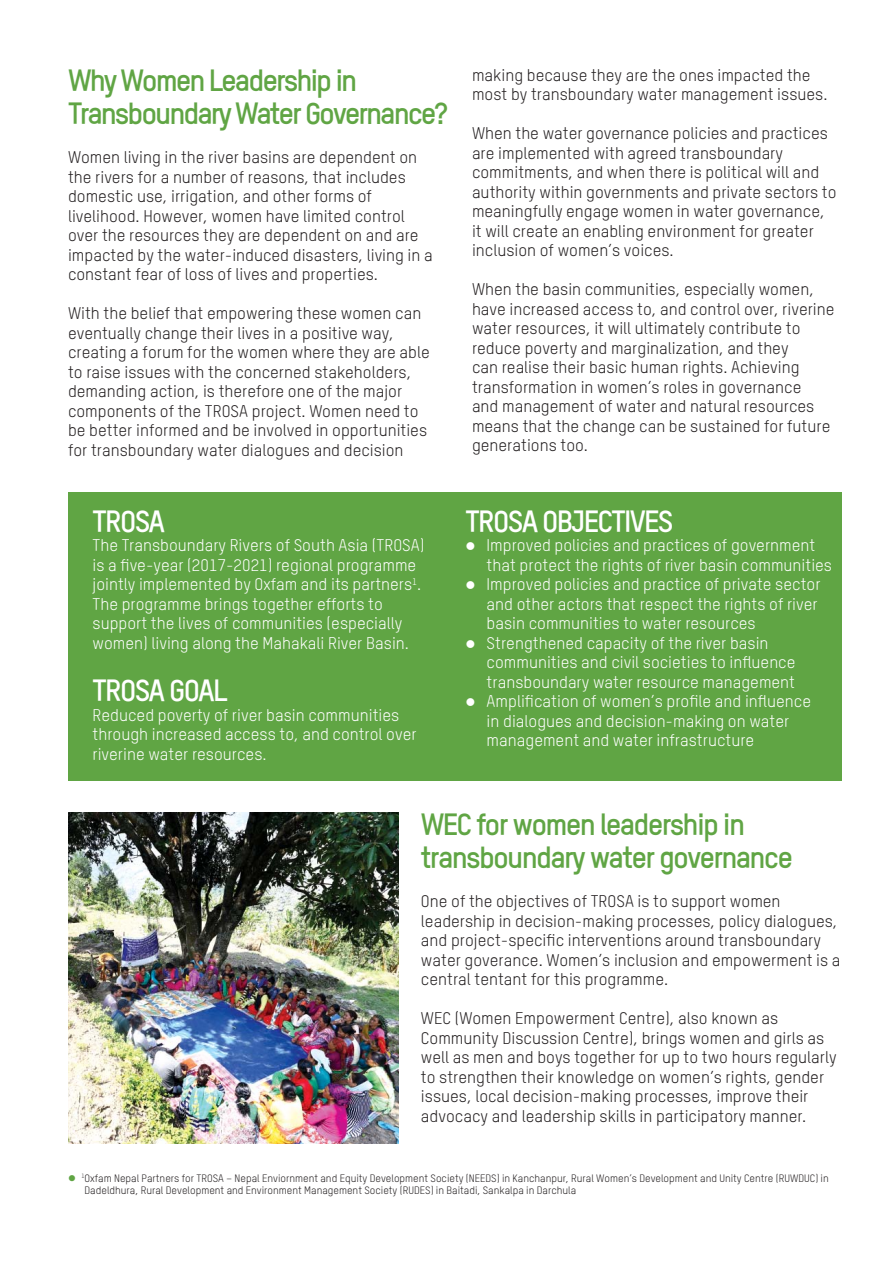
<style>
.page{position:relative;width:893px;height:1263px;background:#fff}
.page>*{position:absolute;margin:0;border:0;box-sizing:border-box;transform-origin:0 0}
.t1{font:700 30px/33px "Oxfam TSTARPRO";letter-spacing:-.06em;color:#60a544}
.t2{font:700 30px "Oxfam TSTARPRO";letter-spacing:-.06em;color:#fff}
.t3{font:16.5px/19.5px "Oxfam TSTARPRO";color:#231f20}
.t4{font:16.5px/19.5px "Oxfam TSTARPRO";color:#fff}
.t5{font:10.5px/12px "Oxfam TSTARPRO";color:#231f20}
.s1{color:#60a544}
</style>
<div class="page">
<div style="left:69px;top:492px;width:773px;height:288px;background:#60a544"></div>
<img style="left:68px;top:813px;width:330px;height:331px">
<h1 class="t1" style="left:68px;top:64px;width:381px">Why Women Leadership in<br>Transboundary Water Governance?</h1>
<p class="t3" style="left:472px;top:65px;width:357px">making because they are the ones impacted the most by transboundary water management issues.</p>
<p class="t3" style="left:472px;top:124px;width:366px">When the water governance policies and practices are implemented with agreed transboundary commitments, and when there is political will and authority within governments and private sectors to meaningfully engage women in water governance, it will create an enabling environment for greater inclusion of women’s voices.</p>
<p class="t3" style="left:472px;top:280px;width:364px">When the basin communities, especially women, have increased access to, and control over, riverine water resources, it will ultimately contribute to reduce poverty and marginalization, and they<br>can realise their basic human rights. Achieving transformation in women’s roles in governance<br>and management of water and natural resources means that the change can be sustained for future generations too.</p>
<p class="t3" style="left:68px;top:148px;width:366px">Women living in the river basins are dependent on the rivers for a number of reasons, that includes domestic use, irrigation, and other forms of livelihood. However, women have limited control over the resources they are dependent on and are impacted by the water-induced disasters, living in a constant fear of loss of lives and properties.</p>
<p class="t3" style="left:68px;top:304px;width:363px">With the belief that empowering these women can eventually change their lives in a positive way, creating a forum for the women where they are able to raise issues with the concerned stakeholders, demanding action, is therefore one of the major components of the TROSA project. Women need to be better informed and be involved in opportunities for transboundary water dialogues and decision</p>
<h1 class="t2" style="left:93px;top:504px;width:74px">TROSA</h1>
<p class="t4" style="left:93px;top:536px;width:333px">The Transboundary Rivers of South Asia (TROSA) is a five-year (2017-2021) regional programme jointly implemented by Oxfam and its partners<sup>1</sup>.<br>The programme brings together efforts to support the lives of communities (especially women) living along the Mahakali River Basin.</p>
<h1 class="t2" style="left:93px;top:673px;width:137px">TROSA GOAL</h1>
<p class="t4" style="left:93px;top:705px;width:326px">Reduced poverty of river basin communities through increased access to, and control over riverine water resources.</p>
<h1 class="t2" style="left:466px;top:504px;width:209px">TROSA OBJECTIVES</h1>
<p class="t4" style="left:487px;top:536px;width:347px;text-indent:-21px">● Improved policies and practices of government that protect the rights of river basin communities</p>
<p class="t4" style="left:487px;top:575px;width:335px;text-indent:-21px">● Improved policies and practice of private sector and other actors that respect the rights of river basin communities to water resources</p>
<p class="t4" style="left:487px;top:633px;width:310px;text-indent:-21px">● Strengthened capacity of the river basin communities and civil societies to influence transboundary water resource management</p>
<p class="t4" style="left:487px;top:692px;width:326px;text-indent:-21px">● Amplification of women’s profile and influence in dialogues and decision-making on water management and water infrastructure</p>
<h1 class="t1" style="left:421px;top:808px;width:374px">WEC for women leadership in transboundary water governance</h1>
<p class="t3" style="left:421px;top:892px;width:421px">One of the objectives of TROSA is to support women leadership in decision-making processes, policy dialogues, and project-specific interventions around transboundary water goverance. Women’s inclusion and empowerment is a central tentant for this programme.</p>
<p class="t3" style="left:421px;top:1009px;width:417px">WEC (Women Empowerment Centre), also known as Community Discussion Centre), brings women and girls as well as men and boys together for up to two hours regularly to strengthen their knowledge on women’s rights, gender issues, local decision-making processes, improve their advocacy and leadership skills in participatory manner.</p>
<p class="t5" style="left:85px;top:1172px;width:746px;text-indent:-16px"><span class="s1">●</span> <sup>1</sup>Oxfam Nepal Partners for TROSA – Nepal Enviornment and Equity Development Society (NEEDS) in Kanchanpur, Rural Women’s Development and Unity Centre (RUWDUC) in<br>Dadeldhura, Rural Development and Environment Management Society (RUDES) in Baitadi, Sankalpa in Darchula</p>
</div>
